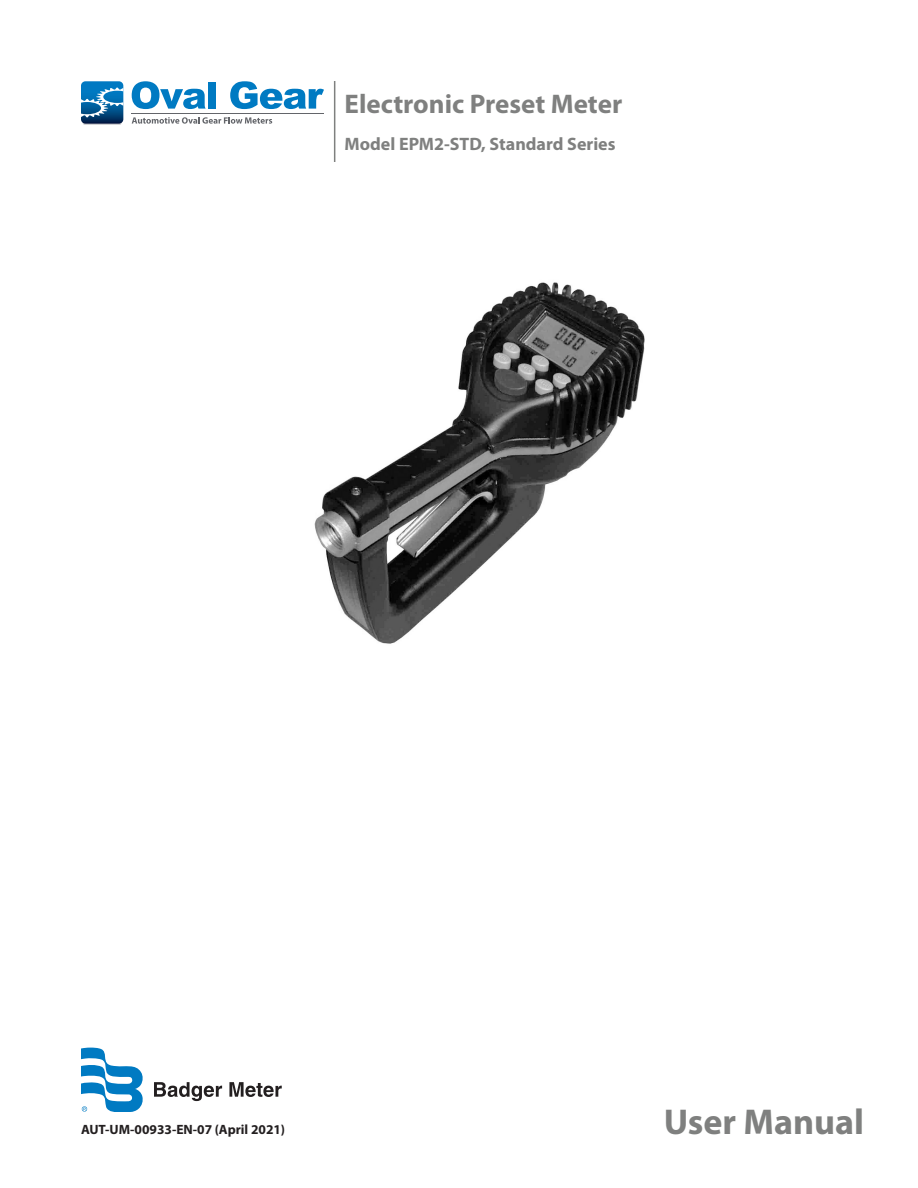
<style>
.page{position:relative;width:918px;height:1188px;background:#fff}
.page>*{position:absolute;margin:0;border:0;box-sizing:border-box;transform-origin:0 0}
.t1{font:700 36px "Myriad Pro";color:#7f807f}
.t2{font:700 27px "Myriad Pro";color:#7f807f}
.t3{font:700 18px "Myriad Pro";color:#7f807f}
.t4{font:700 13.5px "Myriad Pro";color:#231f20}
</style>
<div class="page">
<hr style="left:334px;top:81px;width:1px;height:81px;background:#7f807f">
<img style="left:314px;top:282px;width:331px;height:362px">
<div style="left:83px;top:120px;width:39px;height:5px;background:#d1d2d4;border-radius:2px"></div>
<hr style="left:132px;top:113px;width:192px;height:1px;background:#63656a">
<svg style="left:81px;top:81px;width:42px;height:43px;background:#2c78ab"></svg>
<svg style="left:132px;top:117px;width:140px;height:7px"></svg>
<svg style="left:132px;top:81px;width:74px;height:28px"></svg>
<div style="left:208px;top:82px;width:8px;height:27px;background:#007ac2"></div>
<svg style="left:230px;top:81px;width:94px;height:28px"></svg>
<svg style="left:154px;top:1082px;width:68px;height:19px"></svg>
<svg style="left:229px;top:1082px;width:53px;height:15px"></svg>
<svg style="left:81px;top:1048px;width:62px;height:63px"></svg>
<h2 class="t2" style="left:345px;top:86px;width:279px">Electronic Preset Meter</h2>
<h3 class="t3" style="left:345px;top:133px;width:273px">Model EPM2-STD, Standard Series</h3>
<p class="t4" style="left:81px;top:1121px;width:206px">AUT-UM-00933-EN-07 (April 2021)</p>
<h1 class="t1" style="left:664px;top:1098px;width:202px">User Manual</h1>
</div>
